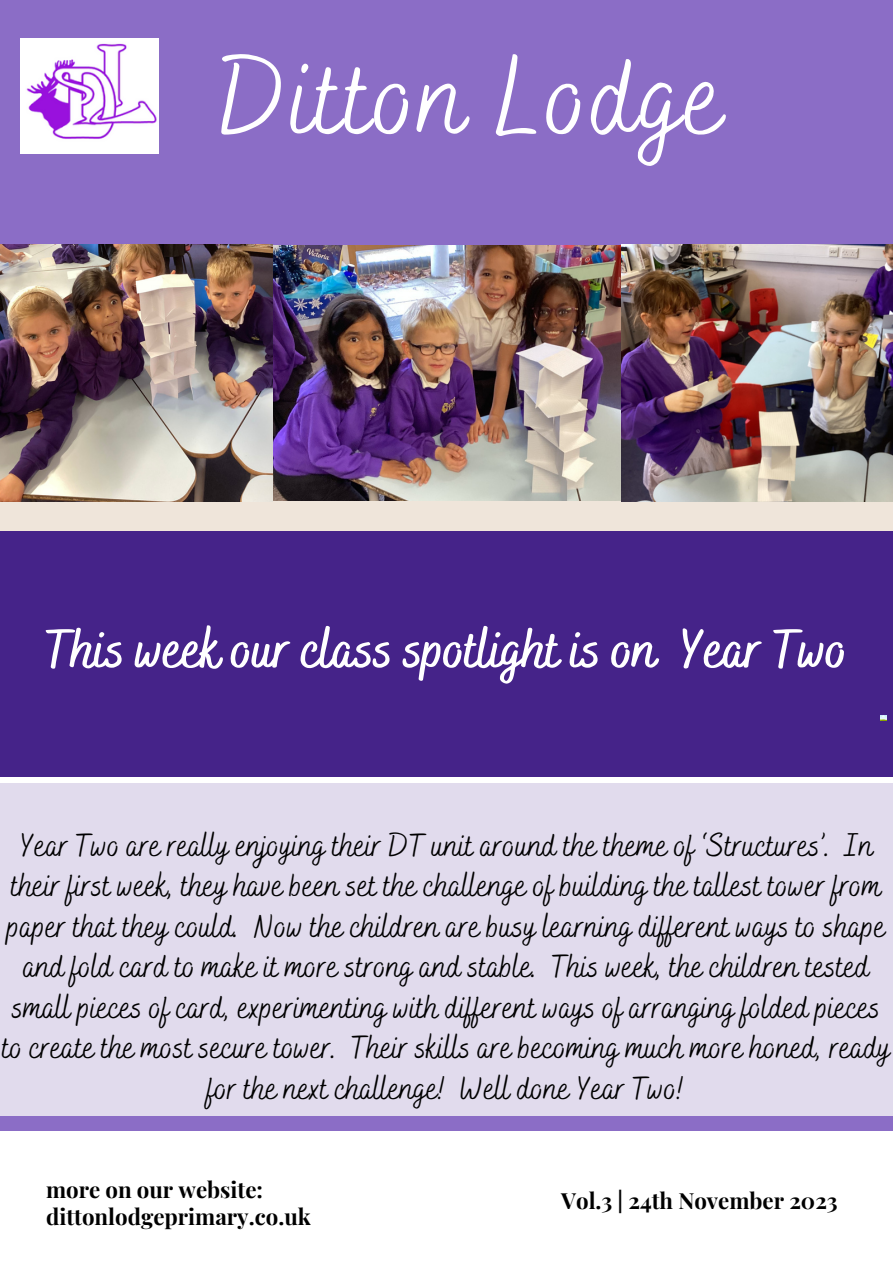
<style>
.page{position:relative;width:893px;height:1264px;background:#fff}
.page>*{position:absolute;margin:0;border:0;box-sizing:border-box;transform-origin:0 0}
.t1{font:111.6px "Bakerie Smooth";letter-spacing:.02em;color:#fff}
.t2{font:700 55.5px "Bakerie Smooth";color:#fff}
.t3{font:33.15px/40.5px "Bakerie Smooth";color:#000;text-align:center}
.t4{font:700 22.2px/27px "Playfair Display";color:#000}
</style>
<div class="page">
<img style="left:272px;top:245px;width:349px;height:256px">
<div style="left:0;top:530px;width:892px;height:246px;background:#452389"></div>
<div style="left:0;top:783px;width:892px;height:339px;background:#e1dbed"></div>
<svg style="left:880px;top:715px;width:6px;height:5px"></svg>
<div style="left:0;top:501px;width:892px;height:30px;background:#efe5da"></div>
<div style="left:0;top:1115px;width:892px;height:15px;background:#8b6dc6"></div>
<div style="left:0;top:0;width:892px;height:245px;background:#8b6dc6"></div>
<img style="left:621px;top:245px;width:271px;height:256px">
<img style="left:20px;top:39px;width:138px;height:114px">
<img style="left:0;top:245px;width:272px;height:256px">
<p class="t1" style="left:219px;top:32px;width:505px">Ditton Lodge</p>
<p class="t2" style="left:45px;top:616px;width:803px">This week our class spotlight is on Year Two</p>
<p class="t3" style="left:2px;top:827px;width:889px">Year Two are really enjoying their DT unit around the theme of ‘Structures’. In their first week, they have been set the challenge of building the tallest tower from paper that they could. Now the children are busy learning different ways to shape and fold card to make it more strong and stable. This week, the children tested small pieces of card, experimenting with different ways of arranging folded pieces to create the most secure tower. Their skills are becoming much more honed, ready for the next challenge! Well done Year Two!</p>
<p class="t4" style="left:46px;top:1174px;width:266px">more on our website: dittonlodgeprimary.co.uk</p>
<p class="t4" style="left:561px;top:1185px;width:278px">Vol.3 | 24th November 2023</p>
</div>
